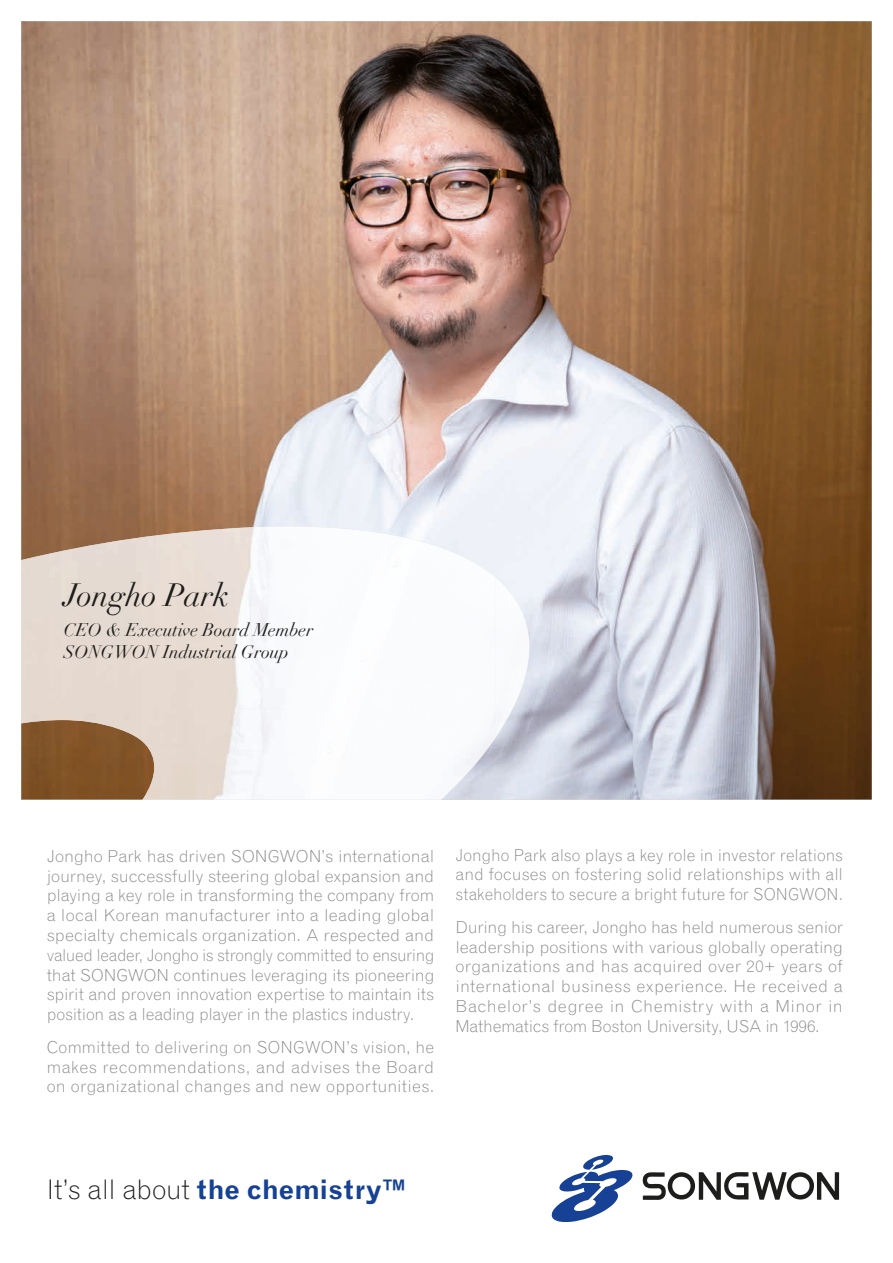
<style>
.page{position:relative;width:893px;height:1263px;background:#fff}
.page>*{position:absolute;margin:0;border:0;box-sizing:border-box;transform-origin:0 0}
.t1{font:italic 31.5px "Didot";letter-spacing:-.01em;color:#1d1d1b}
.t2{font:700 27px "Grotesque";letter-spacing:-.01em;color:#164194}
.t3{font:italic 18px/21.6px "Didot";letter-spacing:-.005em;color:#1d1d1b}
.t4{font:300 16.5px/19.8px "Grotesque";letter-spacing:-.005em;color:#878787;text-align:justify}
.s1{font-weight:300;color:#1d1d1b}
</style>
<div class="page">
<img style="left:21px;top:21px;width:851px;height:778px">
<svg style="left:21px;top:754px;width:420px;height:46px;background:#855a30"></svg>
<img style="left:21px;top:526px;width:475px;height:228px">
<img style="left:495px;top:577px;width:48px;height:161px">
<img style="left:143px;top:754px;width:341px;height:45px">
<svg style="left:552px;top:1155px;width:81px;height:67px"></svg>
<svg style="left:642px;top:1172px;width:197px;height:28px"></svg>
<h1 class="t1" style="left:64px;top:576px;width:167px">Jongho Park</h1>
<p class="t3" style="left:64px;top:619px;width:251px">CEO &amp; Executive Board Member<br>SONGWON Industrial Group</p>
<p class="t4" style="left:47px;top:846px;width:389px">Jongho Park has driven SONGWON’s international journey, successfully steering global expansion and playing a key role in transforming the company from a local Korean manufacturer into a leading global specialty chemicals organization. A respected and valued leader, Jongho is strongly committed to ensuring that SONGWON continues leveraging its pioneering spirit and proven innovation expertise to maintain its position as a leading player in the plastics industry.</p>
<p class="t4" style="left:47px;top:1037px;width:389px">Committed to delivering on SONGWON’s vision, he makes recommendations, and advises the Board on organizational changes and new opportunities.</p>
<p class="t4" style="left:455px;top:845px;width:389px">Jongho Park also plays a key role in investor relations and focuses on fostering solid relationships with all stakeholders to secure a bright future for SONGWON.</p>
<p class="t4" style="left:455px;top:917px;width:389px">During his career, Jongho has held numerous senior leadership positions with various globally operating organizations and has acquired over 20+ years of international business experience. He received a Bachelor’s degree in Chemistry with a Minor in Mathematics from Boston University, USA in 1996.</p>
<h2 class="t2" style="left:47px;top:1174px;width:362px"><span class="s1">It’s all about</span> the chemistry™</h2>
</div>
